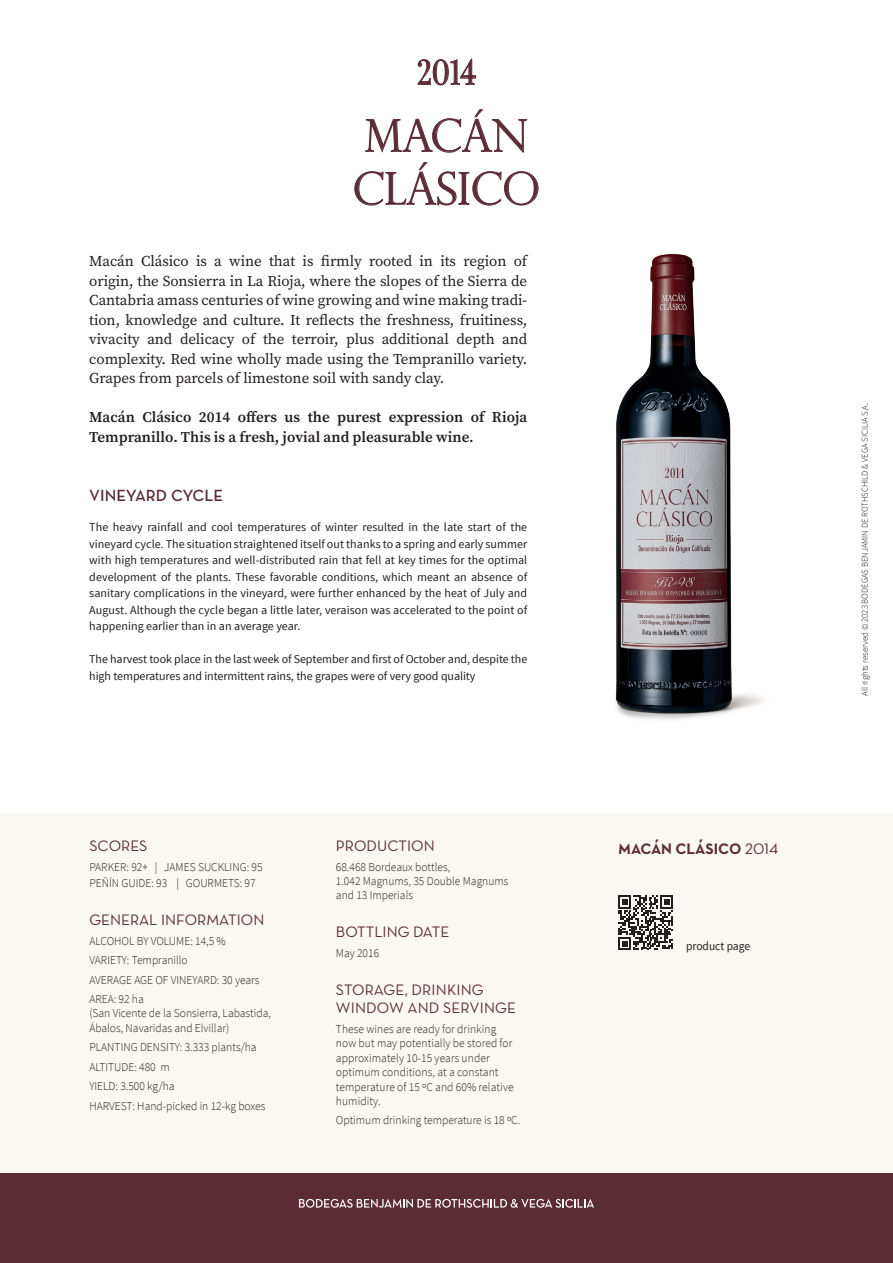
<style>
.page{position:relative;width:893px;height:1263px;background:#fff}
.page>*{position:absolute;margin:0;border:0;box-sizing:border-box;transform-origin:0 0}
.t1{font:300 44.1px/52.9px "Perpetua Titling";color:#5b2c35}
.t2{font:34.2px "Playfair Display";color:#5b2c35;scale:.89 1}
.t3{font:16.5px "Neutra Text Demi Alt";color:#5b2c35}
.t4{font:15.45px/18.6px "Neutra Text Book Alt";color:#5b2c35}
.t5{font:15.45px "Neutra Text Bold Alt";color:#5b2c35}
.t6{font:15px/19.5px "Source Serif Pro";letter-spacing:-.005em;color:#231f20;text-align:justify}
.t7{font:600 15px/19.5px "Source Serif Pro";letter-spacing:.005em;color:#231f20}
.t8{font:12px/16.5px "Source Sans Pro";letter-spacing:-.01em;color:#231f20;text-align:justify}
.t9{font:300 12px/14.4px "Source Sans Pro";color:#231f20;scale:.96 1}
.t10{font:12px "Source Sans Pro";letter-spacing:-.01em;color:#231f20;scale:.96 1}
.t11{font:300 9px "Source Sans Pro";color:#231f20}
.s1{font-family:"Neutra Text Book Alt"}
</style>
<div class="page">
<div style="left:0;top:814px;width:893px;height:379px;background:#fbf8f3"></div>
<svg style="left:418px;top:59px;width:58px;height:26px"></svg>
<svg style="left:355px;top:109px;width:183px;height:96px"></svg>
<div style="left:0;top:1174px;width:893px;height:89px;background:#5b2c35"></div>
<svg style="left:299px;top:1199px;width:295px;height:9px"></svg>
<img style="left:615px;top:253px;width:148px;height:467px">
<svg style="left:618px;top:895px;width:55px;height:55px"></svg>
<h2 class="t2" style="left:417px;top:45px;width:69px">2014</h2>
<h1 class="t1" style="left:353px;top:109px;width:189px">MACÁN<br>CLÁSICO</h1>
<p class="t6" style="left:89px;top:251px;width:439px">Macán Clásico is a wine that is firmly rooted in its region of origin, the Sonsierra in La Rioja, where the slopes of the Sierra de Cantabria amass centuries of wine growing and wine making tradi&shy;tion, knowledge and culture. It reflects the freshness, fruitiness, vivacity and delicacy of the terroir, plus additional depth and complexity. Red wine wholly made using the Tempranillo variety.<br>Grapes from parcels of limestone soil with sandy clay.</p>
<p class="t7" style="left:89px;top:407px;width:439px">Macán Clásico 2014 offers us the purest expression of Rioja<br>Tempranillo. This is a fresh, jovial and pleasurable wine.</p>
<h3 class="t3" style="left:89px;top:485px;width:135px">VINEYARD CYCLE</h3>
<p class="t8" style="left:89px;top:519px;width:439px">The heavy rainfall and cool temperatures of winter resulted in the late start of the vineyard cycle. The situation straightened itself out thanks to a spring and early summer with high temperatures and well-distributed rain that fell at key times for the optimal development of the plants. These favorable conditions, which meant an absence of sanitary complications in the vineyard, were further enhanced by the heat of July and August. Although the cycle began a little later, veraison was accelerated to the point of happening earlier than in an average year.</p>
<p class="t8" style="left:89px;top:651px;width:439px">The harvest took place in the last week of September and first of October and, despite the high temperatures and intermittent rains, the grapes were of very good quality</p>
<p class="t4" style="left:89px;top:836px;width:60px">SCORES</p>
<p class="t9" style="left:89px;top:858px;width:182px;line-height:16.5px">PARKER: 92+ | JAMES SUCKLING: 95<br>PEÑÍN GUIDE: 93 | GOURMETS: 97</p>
<p class="t4" style="left:89px;top:910px;width:177px">GENERAL INFORMATION</p>
<p class="t9" style="left:89px;top:931px;width:179px;line-height:19.5px">ALCOHOL BY VOLUME: 14,5 %<br>VARIETY: Tempranillo<br>AVERAGE AGE OF VINEYARD: 30 years<br>AREA: 92 ha</p>
<p class="t9" style="left:89px;top:1006px;width:191px">(San Vicente de la Sonsierra, Labastida,<br>Ábalos, Navaridas and Elvillar)</p>
<p class="t9" style="left:89px;top:1038px;width:185px;line-height:19.5px">PLANTING DENSITY: 3.333 plants/ha<br>ALTITUDE: 480 m<br>YIELD: 3.500 kg/ha<br>HARVEST: Hand-picked in 12-kg boxes</p>
<p class="t4" style="left:336px;top:836px;width:100px">PRODUCTION</p>
<p class="t9" style="left:336px;top:859px;width:181px">68.468 Bordeaux bottles,<br>1.042 Magnums, 35 Double Magnums and 13 Imperials</p>
<p class="t4" style="left:336px;top:922px;width:115px">BOTTLING DATE</p>
<p class="t9" style="left:336px;top:946px;width:47px">May 2016</p>
<p class="t4" style="left:336px;top:980px;width:182px">STORAGE, DRINKING<br>WINDOW AND SERVINGE</p>
<p class="t9" style="left:336px;top:1022px;width:187px">These wines are ready for drinking now but may potentially be stored for approximately 10-15 years under optimum conditions, at a constant temperature of 15 ºC and 60% relative humidity.</p>
<p class="t9" style="left:336px;top:1113px;width:193px">Optimum drinking temperature is 18 ºC.</p>
<p class="t5" style="left:618px;top:839px;width:162px">MACÁN CLÁSICO <span class="s1">2014</span></p>
<p class="t10" style="left:686px;top:939px;width:68px">product page</p>
<p class="t11" style="left:859px;top:696px;width:294px;rotate:-90deg">All rights reserved © 2023 BODEGAS BENJAMIN DE ROTHSCHILD &amp; VEGA SICILIA S.A.</p>
</div>
